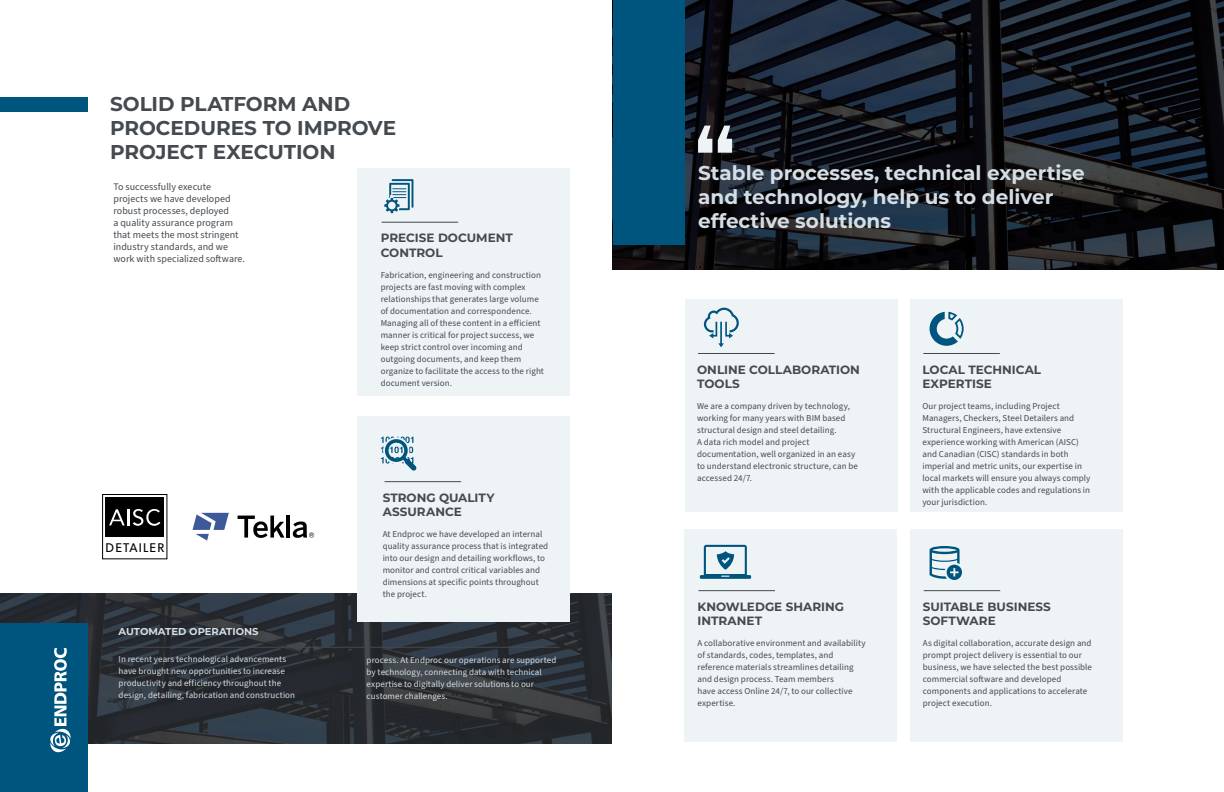
<style>
.page{position:relative;width:1224px;height:792px;background:#fff}
.page>*{position:absolute;margin:0;border:0;box-sizing:border-box;transform-origin:0 0}
.t1{font:700 20px/24px "Montserrat";color:#d5dee5}
.t2{font:700 20px/24px "Montserrat";letter-spacing:-.005em;color:#444a4f}
.t3{font:12.7px "Gibson";letter-spacing:.09em;color:#000}
.t4{font:700 12px/14.4px "Montserrat";color:#444a4f}
.t5{font:10px/12px "Source Sans Pro";color:#444a4f}
.t6{font:700 10px "Montserrat";color:#d5dee5}
.t7{font:9px/12px "Source Sans Pro";letter-spacing:.005em;color:#444a4f}
.t8{font:9px/12px "Source Sans Pro";letter-spacing:.005em;color:#d5dee5}
</style>
<div class="page">
<img style="left:0;top:594px;width:612px;height:150px">
<img style="left:612px;top:0;width:612px;height:270px">
<div style="left:613px;top:0;width:72px;height:245px;background:#00557f"></div>
<div style="left:0;top:97px;width:88px;height:15px;background:#00557f"></div>
<svg style="left:698px;top:126px;width:34px;height:27px"></svg>
<hr style="left:119px;top:647px;width:440px;height:1px;background:#444a4f">
<div style="left:357px;top:168px;width:212px;height:228px;background:#eef3f6"></div>
<hr style="left:382px;top:222px;width:76px;height:1px;background:#444a4f">
<div style="left:357px;top:416px;width:212px;height:206px;background:#eef3f6"></div>
<hr style="left:385px;top:481px;width:76px;height:1px;background:#444a4f">
<div style="left:685px;top:299px;width:213px;height:213px;background:#eef3f6"></div>
<hr style="left:698px;top:353px;width:77px;height:1px;background:#444a4f">
<div style="left:685px;top:529px;width:212px;height:213px;background:#eef3f6"></div>
<hr style="left:698px;top:590px;width:77px;height:1px;background:#444a4f">
<div style="left:910px;top:299px;width:213px;height:213px;background:#eef3f6"></div>
<hr style="left:923px;top:353px;width:77px;height:1px;background:#444a4f">
<div style="left:910px;top:529px;width:213px;height:213px;background:#eef3f6"></div>
<hr style="left:924px;top:590px;width:76px;height:1px;background:#444a4f">
<div style="left:102px;top:494px;width:65px;height:65px;border:1px solid #000"></div>
<div style="left:106px;top:498px;width:58px;height:39px;background:#000"></div>
<svg style="left:109px;top:509px;width:51px;height:17px"></svg>
<svg style="left:193px;top:513px;width:36px;height:28px"></svg>
<svg style="left:238px;top:516px;width:47px;height:22px"></svg>
<hr style="left:287px;top:516px;width:3px;height:22px;background:#000">
<svg style="left:293px;top:521px;width:21px;height:17px"></svg>
<svg style="left:930px;top:546px;width:32px;height:34px"></svg>
<svg style="left:384px;top:179px;width:29px;height:34px"></svg>
<svg style="left:381px;top:437px;width:36px;height:34px"></svg>
<svg style="left:700px;top:545px;width:51px;height:34px"></svg>
<svg style="left:704px;top:308px;width:35px;height:39px"></svg>
<svg style="left:930px;top:312px;width:34px;height:34px"></svg>
<div style="left:0;top:623px;width:88px;height:169px;background:#00557f"></div>
<svg style="left:50px;top:648px;width:21px;height:105px"></svg>
<h1 class="t2" style="left:110px;top:90px;width:288px">SOLID PLATFORM AND<br>PROCEDURES TO IMPROVE<br>PROJECT EXECUTION</h1>
<p class="t5" style="left:113px;top:181px;width:133px">To successfully execute projects we have developed robust processes, deployed<br>a quality assurance program that meets the most stringent industry standards, and we work with specialized software.</p>
<h3 class="t4" style="left:381px;top:230px;width:134px">PRECISE DOCUMENT<br>CONTROL</h3>
<p class="t7" style="left:381px;top:269px;width:165px">Fabrication, engineering and construction projects are fast moving with complex relationships that generates large volume of documentation and correspondence.<br>Managing all of these content in a efficient manner is critical for project success, we keep strict control over incoming and outgoing documents, and keep them organize to facilitate the access to the right document version.</p>
<h2 class="t3" style="left:106px;top:540px;width:60px">DETAILER</h2>
<h3 class="t4" style="left:383px;top:490px;width:113px">STRONG QUALITY<br>ASSURANCE</h3>
<p class="t7" style="left:383px;top:528px;width:167px">At Endproc we have developed an internal quality assurance process that is integrated into our design and detailing workflows, to monitor and control critical variables and dimensions at specific points throughout the project.</p>
<p class="t6" style="left:119px;top:624px;width:142px">AUTOMATED OPERATIONS</p>
<p class="t8" style="left:119px;top:653px;width:178px">In recent years technological advancements have brought new opportunities to increase productivity and efficiency throughout the design, detailing, fabrication and construction</p>
<p class="t8" style="left:367px;top:654px;width:191px">process. At Endproc our operations are supported by technology, connecting data with technical expertise to digitally deliver solutions to our customer challenges.</p>
<h1 class="t1" style="left:698px;top:160px;width:388px">Stable processes, technical expertise and technology, help us to deliver effective solutions</h1>
<h3 class="t4" style="left:697px;top:361px;width:164px">ONLINE COLLABORATION<br>TOOLS</h3>
<p class="t7" style="left:697px;top:400px;width:162px">We are a company driven by technology, working for many years with BIM based structural design and steel detailing.<br>A data rich model and project documentation, well organized in an easy to understand electronic structure, can be accessed 24/7.</p>
<h3 class="t4" style="left:698px;top:599px;width:148px">KNOWLEDGE SHARING<br>INTRANET</h3>
<p class="t7" style="left:698px;top:637px;width:170px">A collaborative environment and availability of standards, codes, templates, and reference materials streamlines detailing and design process. Team members<br>have access Online 24/7, to our collective expertise.</p>
<h3 class="t4" style="left:922px;top:361px;width:120px">LOCAL TECHNICAL<br>EXPERTISE</h3>
<p class="t7" style="left:922px;top:400px;width:170px">Our project teams, including Project Managers, Checkers, Steel Detailers and Structural Engineers, have extensive experience working with American (AISC) and Canadian (CISC) standards in both imperial and metric units, our expertise in local markets will ensure you always comply with the applicable codes and regulations in your jurisdiction.</p>
<h3 class="t4" style="left:923px;top:599px;width:130px">SUITABLE BUSINESS<br>SOFTWARE</h3>
<p class="t7" style="left:923px;top:637px;width:171px">As digital collaboration, accurate design and prompt project delivery is essential to our business, we have selected the best possible commercial software and developed components and applications to accelerate project execution.</p>
</div>
